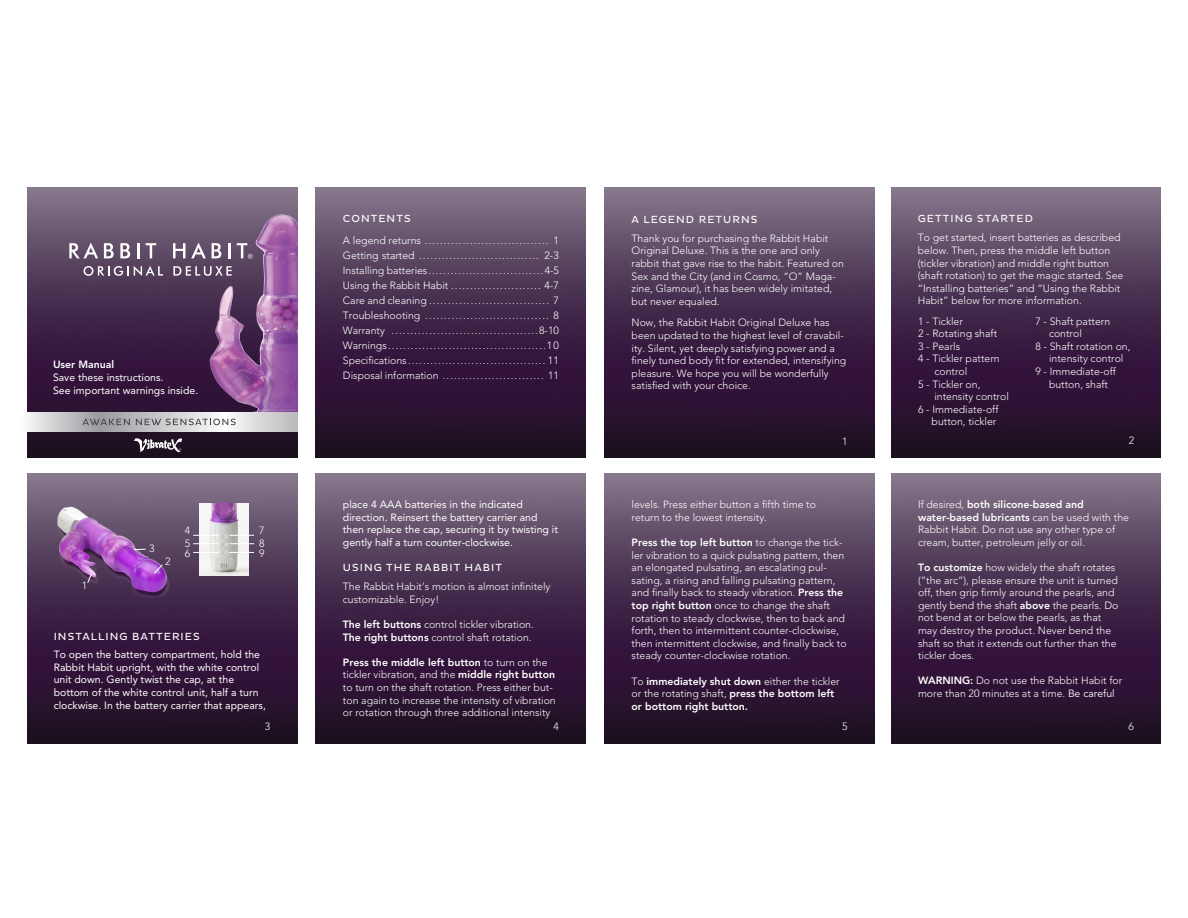
<style>
.page{position:relative;width:1188px;height:918px;background:#fff}
.page>*{position:absolute;margin:0;border:0;box-sizing:border-box;transform-origin:0 0}
.t1{font:300 10.5px/12.6px "Avenir";color:#fff}
.t2{font:10.5px/12.6px "Avenir";color:#fff}
.t3{font:800 10.5px/12.6px "Avenir";color:#fff}
.t4{font:10.5px "Pluto Sans";letter-spacing:.1em;color:#fff}
.s1{font-weight:800}
.s2{font-weight:300}
.s3{font-weight:400}
</style>
<div class="page">
<img style="left:27px;top:188px;width:270px;height:270px">
<img style="left:205px;top:200px;width:92px;height:213px">
<svg style="left:27px;top:413px;width:270px;height:19px"></svg>
<svg style="left:69px;top:243px;width:29px;height:15px"></svg>
<svg style="left:104px;top:243px;width:10px;height:15px"></svg>
<svg style="left:120px;top:243px;width:10px;height:15px"></svg>
<svg style="left:137px;top:243px;width:2px;height:15px"></svg>
<svg style="left:146px;top:243px;width:10px;height:15px"></svg>
<svg style="left:173px;top:243px;width:12px;height:15px"></svg>
<svg style="left:191px;top:243px;width:15px;height:15px"></svg>
<svg style="left:212px;top:243px;width:9px;height:15px"></svg>
<hr style="left:228px;top:243px;width:3px;height:15px;background:#fff">
<svg style="left:84px;top:266px;width:79px;height:10px"></svg>
<svg style="left:173px;top:266px;width:59px;height:10px"></svg>
<svg style="left:237px;top:243px;width:16px;height:16px"></svg>
<svg style="left:83px;top:419px;width:47px;height:6px"></svg>
<svg style="left:136px;top:419px;width:100px;height:6px"></svg>
<svg style="left:134px;top:438px;width:48px;height:14px"></svg>
<img style="left:316px;top:188px;width:270px;height:270px">
<img style="left:27px;top:473px;width:270px;height:270px">
<img style="left:207px;top:503px;width:42px;height:73px">
<img style="left:27px;top:503px;width:180px;height:95px">
<svg style="left:87px;top:573px;width:5px;height:10px"></svg>
<svg style="left:154px;top:564px;width:9px;height:10px"></svg>
<svg style="left:134px;top:549px;width:12px;height:1px"></svg>
<svg style="left:193px;top:535px;width:25px;height:1px"></svg>
<svg style="left:229px;top:535px;width:25px;height:1px"></svg>
<svg style="left:193px;top:543px;width:25px;height:1px"></svg>
<svg style="left:229px;top:543px;width:25px;height:1px"></svg>
<svg style="left:193px;top:552px;width:25px;height:1px"></svg>
<svg style="left:229px;top:552px;width:25px;height:1px"></svg>
<img style="left:605px;top:188px;width:270px;height:270px">
<img style="left:891px;top:188px;width:270px;height:270px">
<img style="left:316px;top:473px;width:270px;height:270px">
<img style="left:605px;top:473px;width:270px;height:270px">
<img style="left:891px;top:473px;width:270px;height:270px">
<p class="t3" style="left:53px;top:358px;width:63px">User Manual</p>
<p class="t2" style="left:53px;top:372px;width:112px">Save these instructions.</p>
<p class="t2" style="left:53px;top:384px;width:147px">See important warnings inside.</p>
<p class="t1" style="left:82px;top:579px;width:7px">1</p>
<p class="t1" style="left:149px;top:542px;width:7px">3</p>
<p class="t1" style="left:165px;top:555px;width:7px">2</p>
<p class="t1" style="left:185px;top:524px;width:7px">4</p>
<p class="t1" style="left:259px;top:524px;width:7px">7</p>
<p class="t1" style="left:185px;top:537px;width:7px">5</p>
<p class="t1" style="left:259px;top:537px;width:7px">8</p>
<p class="t1" style="left:185px;top:547px;width:7px">6</p>
<p class="t1" style="left:259px;top:547px;width:7px">9</p>
<p class="t4" style="left:54px;top:630px;width:148px">INSTALLING BATTERIES</p>
<p class="t2" style="left:54px;top:648px;width:214px">To open the battery compartment, hold the Rabbit Habit upright, with the white control unit down. Gently twist the cap, at the bottom of the white control unit, half a turn clockwise. In the battery carrier that appears,</p>
<p class="t1" style="left:265px;top:720px;width:7px">3</p>
<p class="t4" style="left:343px;top:213px;width:69px">CONTENTS</p>
<p class="t1" style="left:343px;top:234px;width:218px">A legend returns ................................. 1</p>
<p class="t1" style="left:343px;top:249px;width:218px">Getting started ................................ 2-3</p>
<p class="t1" style="left:343px;top:264px;width:218px">Installing batteries ............................... 4-5</p>
<p class="t1" style="left:343px;top:279px;width:217px">Using the Rabbit Habit ........................ 4-7</p>
<p class="t1" style="left:343px;top:294px;width:217px">Care and cleaning ................................ 7</p>
<p class="t1" style="left:343px;top:309px;width:218px">Troubleshooting ................................. 8</p>
<p class="t1" style="left:343px;top:324px;width:218px">Warranty .......................................8-10</p>
<p class="t1" style="left:343px;top:339px;width:218px">Warnings ..........................................10</p>
<p class="t1" style="left:343px;top:354px;width:217px">Specifications ..................................... 11</p>
<p class="t1" style="left:343px;top:369px;width:217px">Disposal information ........................... 11</p>
<p class="t2" style="left:343px;top:498px;width:217px">place 4 AAA batteries in the indicated direction. Reinsert the battery carrier and then replace the cap, securing it by twisting it gently half a turn counter-clockwise.</p>
<p class="t4" style="left:343px;top:562px;width:161px">USING THE RABBIT HABIT</p>
<p class="t1" style="left:343px;top:580px;width:209px">The Rabbit Habit’s motion is almost infinitely customizable. Enjoy!</p>
<p class="t1" style="left:343px;top:618px;width:192px"><span class="s1">The left buttons</span> control tickler vibration.<br><span class="s1">The right buttons</span> control shaft rotation.</p>
<p class="t1" style="left:343px;top:656px;width:214px"><span class="s1">Press the middle left button</span> to turn on the tickler vibration, and the <span class="s1">middle right button </span>to turn on the shaft rotation. Press either but&shy;ton again to increase the intensity of vibration or rotation through three additional intensity</p>
<p class="t1" style="left:553px;top:720px;width:7px">4</p>
<p class="t4" style="left:632px;top:213px;width:127px">A LEGEND RETURNS</p>
<p class="t1" style="left:632px;top:232px;width:214px">Thank you for purchasing the Rabbit Habit Original Deluxe. This is the one and only rabbit that gave rise to the habit. Featured on Sex and the City (and in Cosmo, “O” Maga&shy;zine, Glamour), it has been widely imitated, but never equaled.</p>
<p class="t1" style="left:632px;top:316px;width:216px">Now, the Rabbit Habit Original Deluxe has been updated to the highest level of cravabil&shy;ity. Silent, yet deeply satisfying power and a finely tuned body fit for extended, intensifying pleasure. We hope you will be wonderfully satisfied with your choice.</p>
<p class="t1" style="left:842px;top:435px;width:7px">1</p>
<p class="t1" style="left:632px;top:498px;width:186px">levels. Press either button a fifth time to</p>
<p class="t1" style="left:632px;top:511px;width:137px">return to the lowest intensity.</p>
<p class="t1" style="left:632px;top:536px;width:217px"><span class="s1">Press the top left button</span> to change the tick&shy;ler vibration to a quick pulsating pattern, then an elongated pulsating, an escalating pul&shy;sating, a rising and falling pulsating pattern, and finally back to steady vibration. <span class="s1">Press the top right button</span> once to change the shaft rotation to steady clockwise, then to back and forth, then to intermittent counter-clockwise, then intermittent clockwise, and finally back to steady counter-clockwise rotation.</p>
<p class="t3" style="left:632px;top:675px;width:210px"><span class="s2">To</span> immediately shut down <span class="s2">either the tickler or the rotating shaft,</span> press the bottom left or bottom right button.</p>
<p class="t1" style="left:842px;top:720px;width:7px">5</p>
<p class="t4" style="left:918px;top:213px;width:117px">GETTING STARTED</p>
<p class="t1" style="left:918px;top:231px;width:207px">To get started, insert batteries as described below. Then, press the middle left button (tickler vibration) and middle right button (shaft rotation) to get the magic started. See “Installing batteries” and “Using the Rabbit Habit” below for more information.</p>
<p class="t1" style="left:918px;top:315px;width:46px">1 - Tickler</p>
<p class="t1" style="left:918px;top:327px;width:81px">2 - Rotating shaft</p>
<p class="t1" style="left:918px;top:340px;width:44px">3 - Pearls</p>
<p class="t1" style="left:918px;top:352px;width:83px">4 - Tickler pattern</p>
<p class="t1" style="left:934px;top:365px;width:34px">control</p>
<p class="t1" style="left:918px;top:378px;width:64px">5 - Tickler on,</p>
<p class="t1" style="left:934px;top:390px;width:76px">intensity control</p>
<p class="t1" style="left:918px;top:403px;width:82px">6 - Immediate-off</p>
<p class="t1" style="left:932px;top:415px;width:66px">button, tickler</p>
<p class="t1" style="left:1035px;top:315px;width:76px">7 - Shaft pattern</p>
<p class="t1" style="left:1049px;top:327px;width:34px">control</p>
<p class="t1" style="left:1035px;top:340px;width:97px">8 - Shaft rotation on,</p>
<p class="t1" style="left:1049px;top:352px;width:76px">intensity control</p>
<p class="t1" style="left:1035px;top:365px;width:82px">9 - Immediate-off</p>
<p class="t1" style="left:1049px;top:378px;width:61px">button, shaft</p>
<p class="t1" style="left:1129px;top:434px;width:7px">2</p>
<p class="t3" style="left:918px;top:498px;width:167px"><span class="s2">If desired,</span> both silicone-based and</p>
<p class="t1" style="left:918px;top:511px;width:213px"><span class="s1">water-based lubricants</span> can be used with the<br>Rabbit Habit. Do not use any other type of cream, butter, petroleum jelly or oil.</p>
<p class="t1" style="left:918px;top:561px;width:202px"><span class="s1">To customize</span> how widely the shaft rotates (“the arc”), please ensure the unit is turned off, then grip firmly around the pearls, and gently bend the shaft <span class="s1">above</span> the pearls. Do not bend at or below the pearls, as that</p>
<p class="t1" style="left:918px;top:624px;width:200px">may destroy the product. Never bend the shaft so that it extends out further than the tickler does.</p>
<p class="t1" style="left:918px;top:674px;width:206px"><span class="s1">WARNING:</span> Do not use the Rabbit Habit for more than 20 minutes at a time. <span class="s3">Be careful</span></p>
<p class="t1" style="left:1129px;top:720px;width:7px">6</p>
</div>
